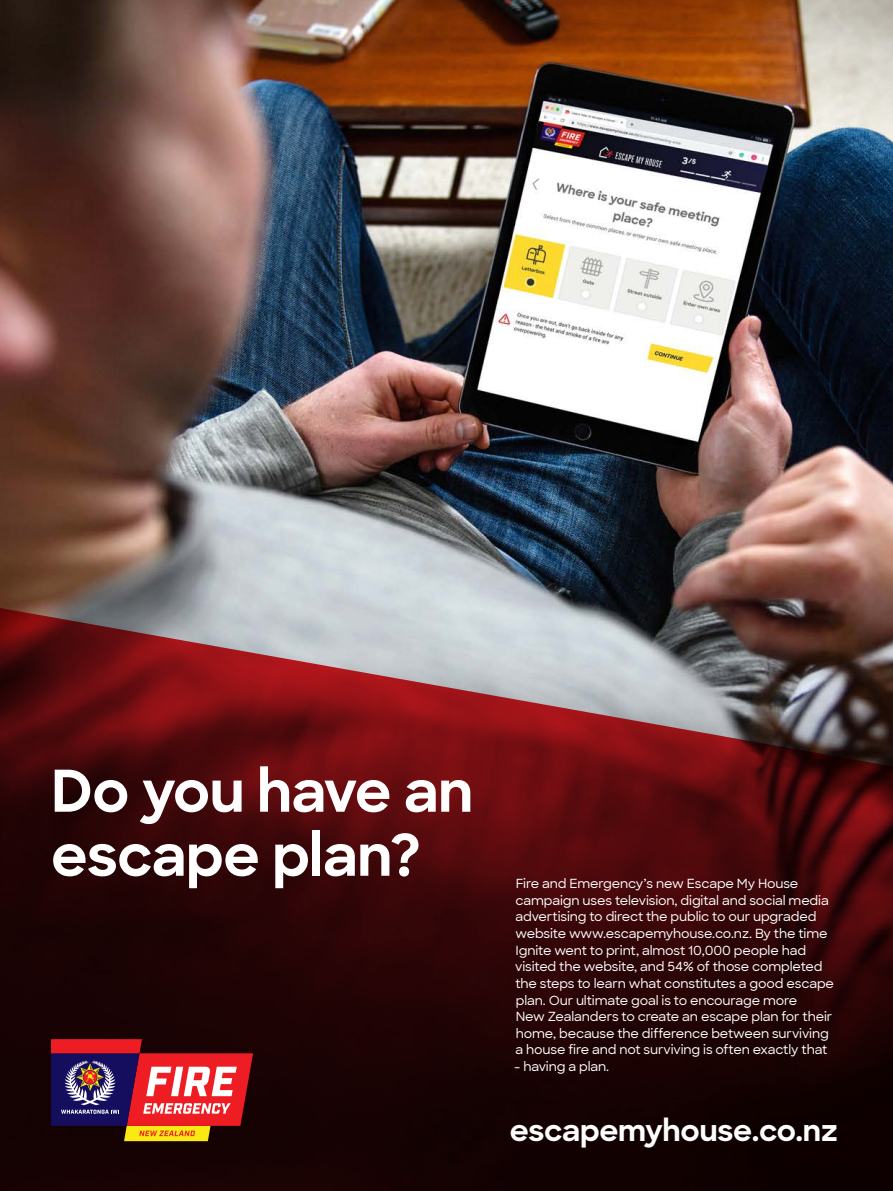
<style>
.page{position:relative;width:893px;height:1191px;background:#fff}
.page>*{position:absolute;margin:0;border:0;box-sizing:border-box;transform-origin:0 0}
.t1{font:700 57.6px/64.1px "Sharp Sans";letter-spacing:-.01em;color:#fff}
.t2{font:700 30px "Sharp Sans";letter-spacing:-.01em;color:#fff}
.t3{font:500 12.75px/16.6px "Sharp Sans";letter-spacing:-.01em;color:#fff}
</style>
<div class="page">
<img style="left:0;top:0;width:893px;height:603px">
<svg style="left:0;top:603px;width:893px;height:588px;background:#451a1c"></svg>
<svg style="left:51px;top:1039px;width:202px;height:102px;background:#943e47"></svg>
<h1 class="t1" style="left:51px;top:756px;width:424px">Do you have an escape plan?</h1>
<h1 class="t3" style="left:515px;top:874px;width:320px">Fire and Emergency’s new Escape My House campaign uses television, digital and social media advertising to direct the public to our upgraded website www.escapemyhouse.co.nz. By the time Ignite went to print, almost 10,000 people had visited the website, and 54% of those completed the steps to learn what constitutes a good escape plan. Our ultimate goal is to encourage more<br>New Zealanders to create an escape plan for their home, because the difference between surviving a house fire and not surviving is often exactly that</h1>
<h1 class="t3" style="left:514px;top:1057px;width:97px">- having a plan.</h1>
<h1 class="t2" style="left:510px;top:1108px;width:329px">escapemyhouse.co.nz</h1>
</div>
